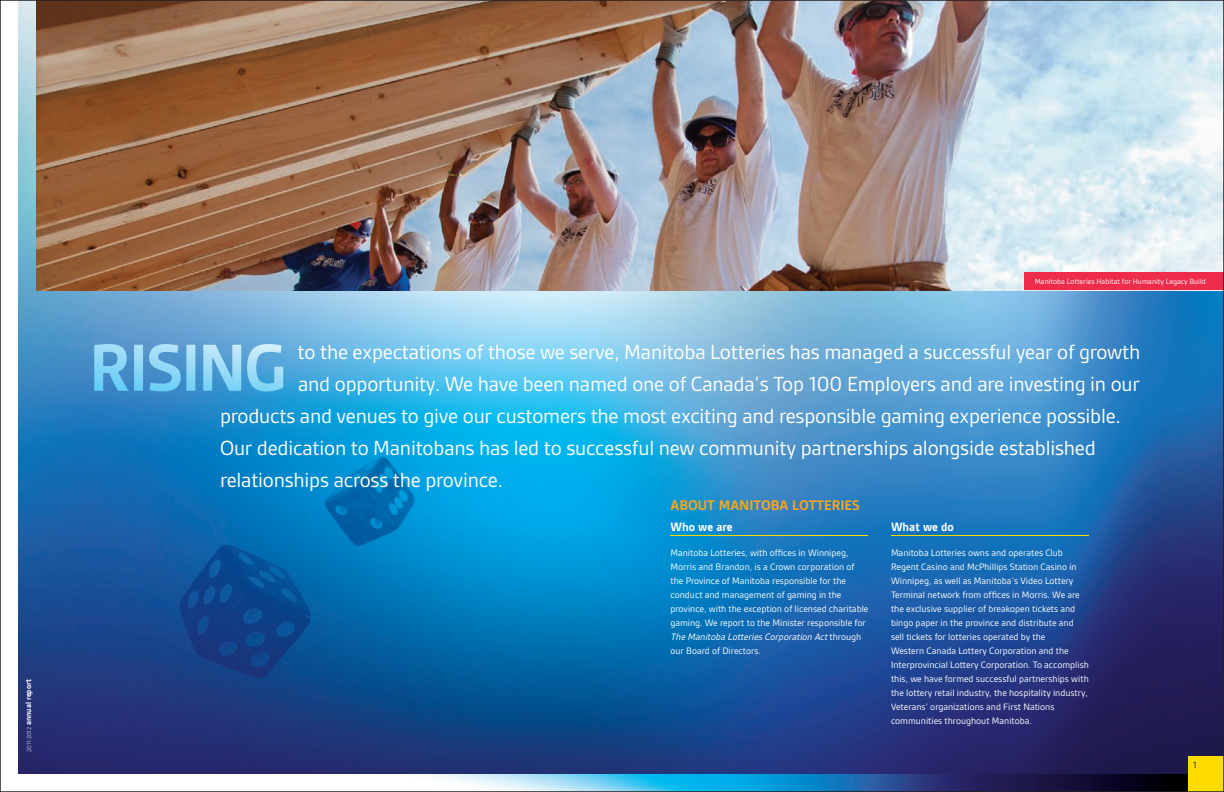
<style>
.page{position:relative;width:1224px;height:792px;background:#fff}
.page>*{position:absolute;margin:0;border:0;box-sizing:border-box;transform-origin:0 0}
.t1{font:22px "Gesta";letter-spacing:-.01em;color:#fff}
.t2{font:700 15px "Gesta";color:#f9a51b}
.t3{font:700 13px "Gesta";color:#fff}
.t4{font:10px/14px "Gesta";color:#fff}
.t5{font:9.5px "Gesta";color:#231f20}
.t6{font:700 8.5px "Gesta";letter-spacing:.005em;color:#fff}
.t7{font:8px "Gesta";color:#fff}
.s1{font-weight:300;font-size:6.2px}
.s2{font-style:italic}
</style>
<div class="page">
<img style="left:0;top:0;width:1224px;height:792px">
<p class="t6" style="left:24px;top:752px;width:75px;rotate:-90deg"><span class="s1">2011-2012</span> annual report</p>
<p class="t7" style="left:1035px;top:277px;width:172px">Manitoba Lotteries Habitat for Humanity Legacy Build</p>
<h1 class="t1" style="left:298px;top:340px;width:844px">to the expectations of those we serve, Manitoba Lotteries has managed a successful year of growth</h1>
<h1 class="t1" style="left:298px;top:372px;width:843px">and opportunity. We have been named one of Canada’s Top 100 Employers and are investing in our</h1>
<h1 class="t1" style="left:220px;top:404px;width:902px">products and venues to give our customers the most exciting and responsible gaming experience possible.</h1>
<h1 class="t1" style="left:220px;top:436px;width:877px">Our dedication to Manitobans has led to successful new community partnerships alongside established</h1>
<h1 class="t1" style="left:220px;top:468px;width:285px">relationships across the province.</h1>
<h2 class="t2" style="left:670px;top:497px;width:191px">ABOUT MANITOBA LOTTERIES</h2>
<h3 class="t3" style="left:670px;top:519px;width:64px">Who we are</h3>
<p class="t4" style="left:670px;top:546px;width:200px">Manitoba Lotteries, with offices in Winnipeg, Morris and Brandon, is a Crown corporation of the Province of Manitoba responsible for the conduct and management of gaming in the province, with the exception of licensed charitable gaming. We report to the Minister responsible for <span class="s2">The Manitoba Lotteries Corporation Act</span>t h r o u g h our Board of Directors.</p>
<h3 class="t3" style="left:891px;top:519px;width:64px">What we do</h3>
<p class="t4" style="left:891px;top:546px;width:199px">Manitoba Lotteries owns and operates Club Regent Casino and McPhillips Station Casino in Winnipeg, as well as Manitoba’s Video Lottery Terminal network from offices in Morris. We are the exclusive supplier of breakopen tickets and bingo paper in the province and distribute and sell tickets for lotteries operated by the<br>Western Canada Lottery Corporation and the Interprovincial Lottery Corporation. To accomplish this, we have formed successful partnerships with the lottery retail industry, the hospitality industry, Veterans’ organizations and First Nations communities throughout Manitoba.</p>
<p class="t5" style="left:1193px;top:760px;width:5px">1</p>
</div>
